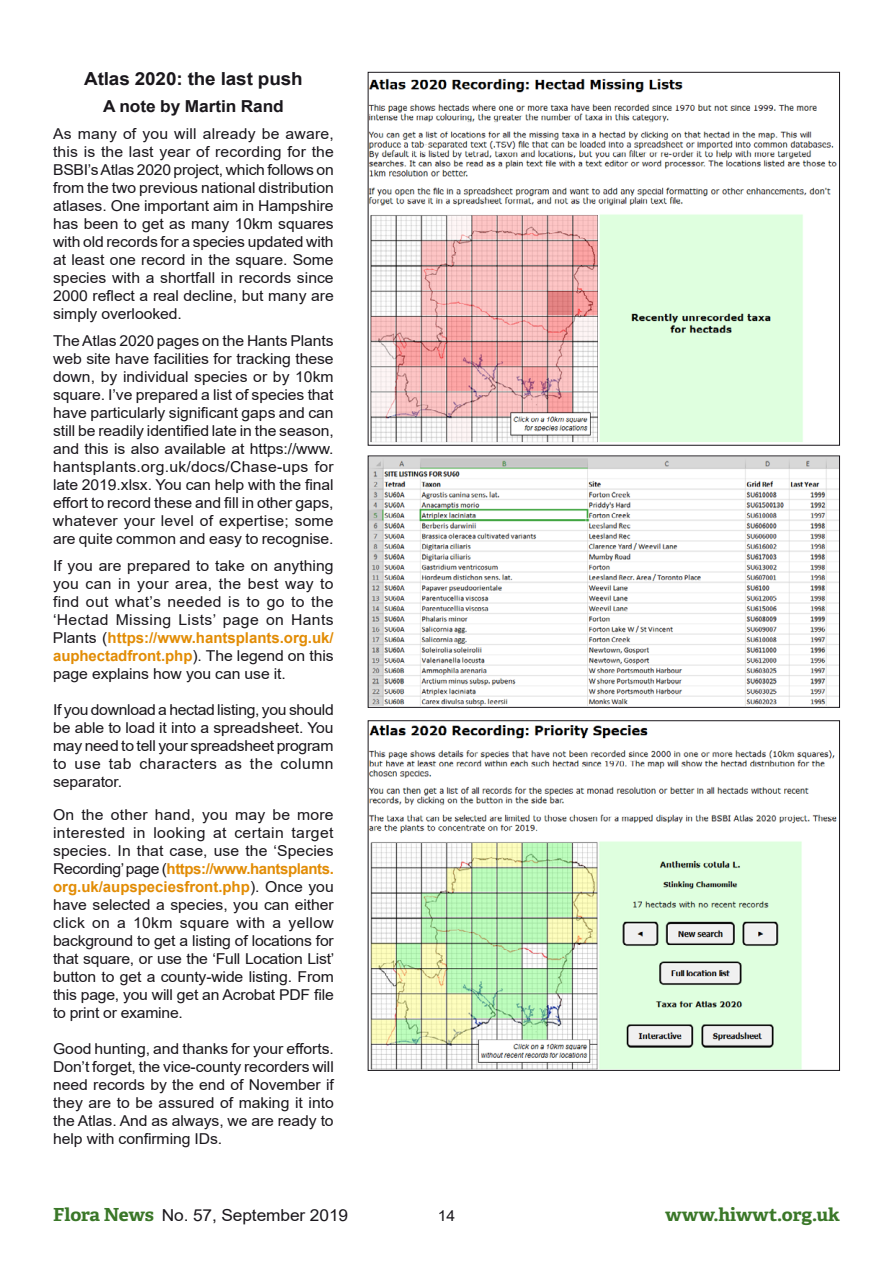
<style>
.page{position:relative;width:893px;height:1263px;background:#fff}
.page>*{position:absolute;margin:0;border:0;box-sizing:border-box;transform-origin:0 0}
.t1{font:700 18px "Arial";letter-spacing:-.005em;color:#1a171c;scale:1.05 1}
.t2{font:700 18px "Adelle";letter-spacing:-.005em;color:#3a7728;scale:1.05 1}
.t3{font:16.5px "Arial";letter-spacing:-.005em;color:#1a171c;scale:1.05 1}
.t4{font:700 16.5px "Arial";letter-spacing:-.005em;color:#1a171c;scale:1.05 1}
.t5{font:15px/18px "Arial";letter-spacing:-.005em;color:#1a171c;text-align:justify;scale:1.05 1}
.s1{font-weight:700;color:#e28c05}
.s2{font-family:"Adelle";font-weight:700;font-size:18px;color:#3a7728}
</style>
<div class="page">
<img style="left:370px;top:78px;width:467px;height:365px">
<img style="left:370px;top:458px;width:468px;height:247px">
<div style="left:368px;top:456px;width:472px;height:252px;border:1px solid #1a171c"></div>
<img style="left:370px;top:725px;width:467px;height:344px">
<p class="t1" style="left:84px;top:66px;width:210px">Atlas 2020: the last push</p>
<p class="t4" style="left:103px;top:95px;width:174px">A note by Martin Rand</p>
<p class="t5" style="left:53px;top:125px;width:269px">As many of you will already be aware, this is the last year of recording for the BSBI’sAtlas 2020 project, which follows on from the two previous national distribution atlases. One important aim in Hampshire has been to get as many 10km squares with old records for a species updated with at least one record in the square. Some species with a shortfall in records since 2000 reflect a real decline, but many are simply overlooked.</p>
<p class="t5" style="left:53px;top:332px;width:269px">TheAtlas 2020 pages on the Hants Plants web site have facilities for tracking these down, by individual species or by 10km square. I’ve prepared a list of species that have particularly significant gaps and can still be readily identified late in the season, and this is also available at https://www. hantsplants.org.uk/docs/Chase-ups for late 2019.xlsx. You can help with the final effort to record these and fill in other gaps, whatever your level of expertise; some are quite common and easy to recognise.</p>
<p class="t5" style="left:53px;top:557px;width:269px">If you are prepared to take on anything you can in your area, the best way to find out what’s needed is to go to the ‘Hectad Missing Lists’ page on Hants Plants (<span class="s1">https://www.hantsplants.org.uk/ auphectadfront.php</span>). The legend on this page explains how you can use it.</p>
<p class="t5" style="left:53px;top:701px;width:269px">If you download a hectad listing, you should be able to load it into a spreadsheet. You may need to tell your spreadsheet program to use tab characters as the column separator.</p>
<p class="t5" style="left:53px;top:806px;width:269px">On the other hand, you may be more interested in looking at certain target species. In that case, use the ‘Species Recording’ page (<span class="s1">https://www.hantsplants. org.uk/aupspeciesfront.php</span>). Once you have selected a species, you can either click on a 10km square with a yellow background to get a listing of locations for that square, or use the ‘Full Location List’ button to get a county-wide listing. From this page, you will get an Acrobat PDF file to print or examine.</p>
<p class="t5" style="left:53px;top:1040px;width:269px">Good hunting, and thanks for your efforts.<br>Don’t forget, the vice-county recorders will need records by the end of November if they are to be assured of making it into the Atlas. And as always, we are ready to help with confirming IDs.</p>
<p class="t3" style="left:53px;top:1204px;width:282px"><span class="s2">Flora News</span> No. 57, September 2019</p>
<p class="t5" style="left:438px;top:1207px;width:18px">14</p>
<p class="t2" style="left:665px;top:1202px;width:168px">www.hiwwt.org.uk</p>
</div>
